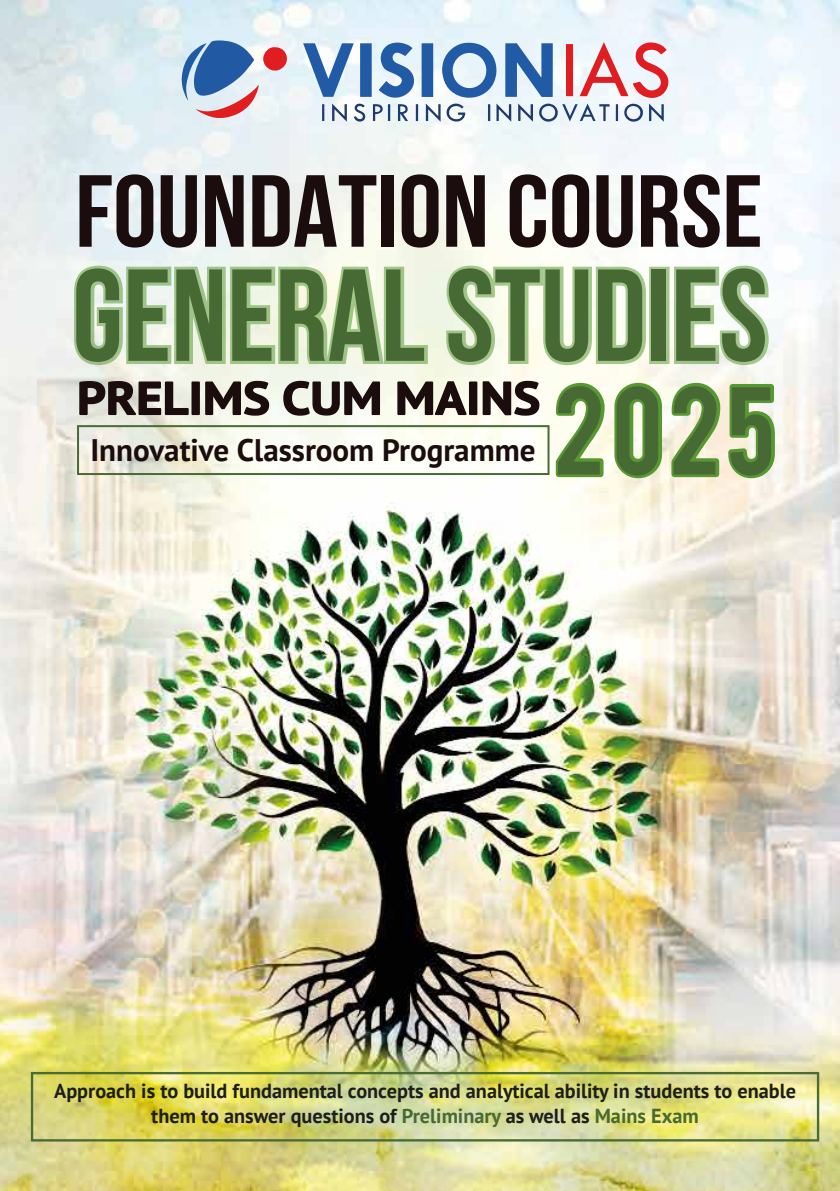
<style>
.page{position:relative;width:840px;height:1191px;background:#fff}
.page>*{position:absolute;margin:0;border:0;box-sizing:border-box;transform-origin:0 0}
.t1{font:98px "Bebas";color:#476a34}
.t2{font:700 45.8px "PT Sans";color:#1b0c0d;scale:1.1 1}
.t3{font:700 31px "PT Sans";color:#1b0c0d}
.t4{font:700 20.2px/24.4px "PT Sans";color:#1e1e1c;text-align:center}
.s1{color:#476a34}
</style>
<div class="page">
<img style="left:0;top:0;width:839px;height:1191px">
<svg style="left:647px;top:754px;width:21px;height:15px"></svg>
<div style="left:31px;top:1072px;width:787px;height:69px;border:2px solid #496b34"></div>
<svg style="left:552px;top:379px;width:225px;height:102px"></svg>
<svg style="left:78px;top:380px;width:111px;height:36px;background:#b9b8b0"></svg>
<div style="left:191px;top:381px;width:9px;height:34px;border:1px solid #1b0c0d"></div>
<svg style="left:204px;top:380px;width:66px;height:36px;background:#c1c0b6"></svg>
<svg style="left:282px;top:380px;width:98px;height:36px"></svg>
<svg style="left:396px;top:380px;width:72px;height:36px;background:#cac8bb"></svg>
<div style="left:468px;top:381px;width:9px;height:34px;border:1px solid #1b0c0d"></div>
<svg style="left:481px;top:380px;width:59px;height:36px"></svg>
<div style="left:77px;top:425px;width:472px;height:50px;border:2px solid #496b34"></div>
<svg style="left:649px;top:267px;width:20px;height:97px"></svg>
<svg style="left:74px;top:266px;width:356px;height:99px;background:#89a478"></svg>
<svg style="left:442px;top:266px;width:207px;height:99px;background:#94ac82"></svg>
<div style="left:651px;top:269px;width:14px;height:92px;background:#476a34"></div>
<svg style="left:670px;top:266px;width:98px;height:99px"></svg>
<svg style="left:79px;top:174px;width:74px;height:73px;background:#736f71"></svg>
<svg style="left:161px;top:175px;width:36px;height:73px;background:#615a5c"></svg>
<svg style="left:205px;top:175px;width:38px;height:72px;background:#4e4546"></svg>
<svg style="left:252px;top:175px;width:124px;height:72px;background:#7f7876"></svg>
<div style="left:381px;top:175px;width:12px;height:72px;background:#1b0c0d"></div>
<svg style="left:401px;top:174px;width:37px;height:73px;background:#625956"></svg>
<svg style="left:446px;top:175px;width:38px;height:72px;background:#534846"></svg>
<svg style="left:509px;top:174px;width:36px;height:73px"></svg>
<svg style="left:552px;top:174px;width:37px;height:73px"></svg>
<svg style="left:596px;top:175px;width:36px;height:73px"></svg>
<svg style="left:640px;top:174px;width:79px;height:73px"></svg>
<svg style="left:726px;top:175px;width:33px;height:72px"></svg>
<svg style="left:303px;top:42px;width:365px;height:81px"></svg>
<svg style="left:181px;top:40px;width:106px;height:78px;background:#a9aac3"></svg>
<h2 class="t2" style="left:77px;top:368px;width:422px">PRELIMS CUM MAINS</h2>
<h3 class="t3" style="left:90px;top:430px;width:446px">Innovative Classroom Programme</h3>
<h1 class="t1" style="left:553px;top:360px;width:224px">2025</h1>
<p class="t4" style="left:54px;top:1078px;width:743px">Approach is to build fundamental concepts and analytical ability in students to enable them to answer questions of <span class="s1">Preliminary</span> as well as <span class="s1">Mains Exam</span></p>
</div>
